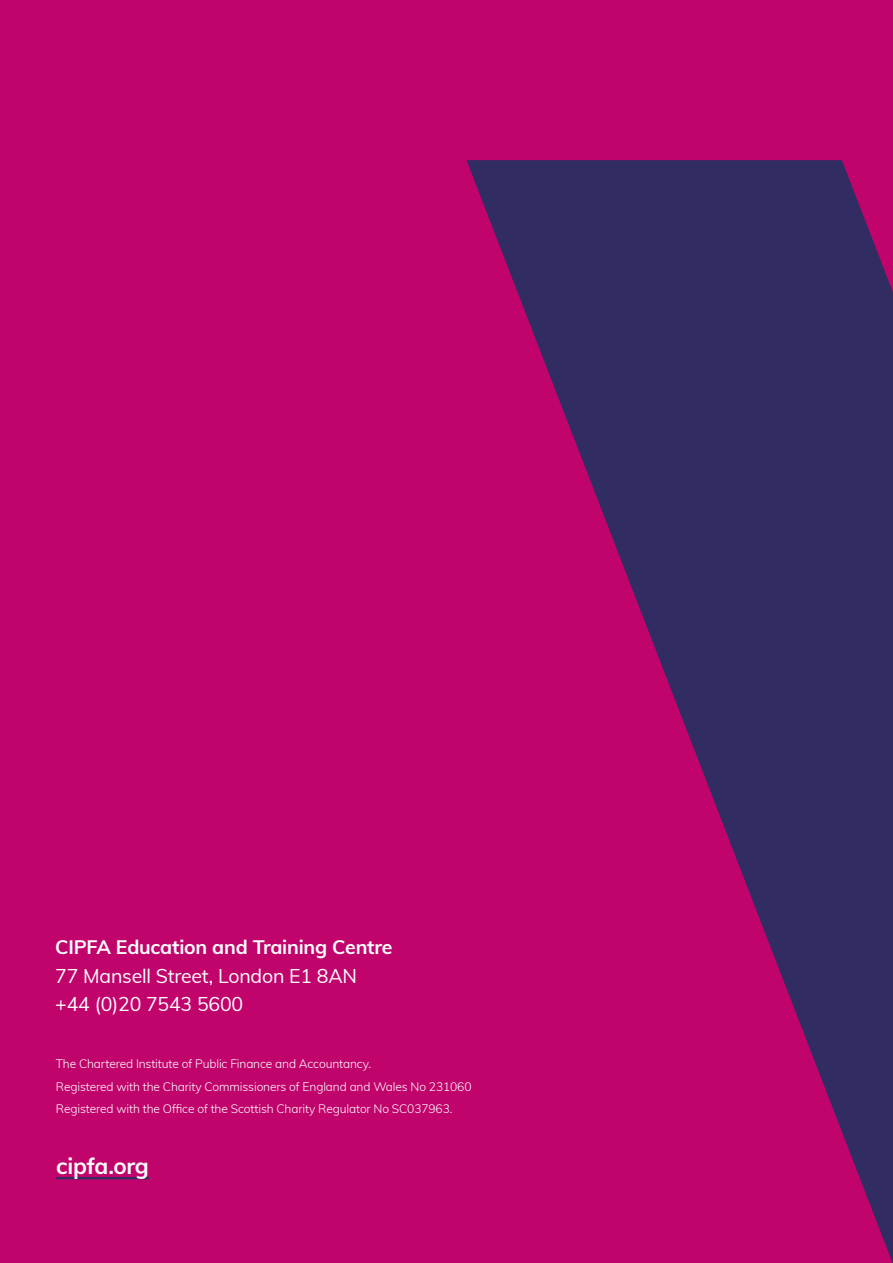
<style>
.page{position:relative;width:893px;height:1263px;background:#c0046c}
.page>*{position:absolute;margin:0;border:0;box-sizing:border-box;transform-origin:0 0}
.t1{font:700 22.5px "Muli";letter-spacing:-.01em;color:#fff}
.t2{font:19.5px/28.5px "Muli";letter-spacing:-.01em;color:#fff}
.t3{font:700 19.5px "Muli";letter-spacing:-.01em;color:#fff}
.t4{font:300 12px/22.5px "Muli";letter-spacing:-.01em;color:#fff}
</style>
<div class="page">
<svg style="left:466px;top:160px;width:427px;height:1103px"></svg>
<hr style="left:56px;top:1177px;width:93px;height:2px;background:#312c62">
<h2 class="t3" style="left:55px;top:933px;width:339px">CIPFA Education and Training Centre</h2>
<h2 class="t2" style="left:55px;top:960px;width:303px">77 Mansell Street, London E1 8AN +44 (0)20 7543 5600</h2>
<p class="t4" style="left:56px;top:1052px;width:417px">The Chartered Institute of Public Finance and Accountancy.<br>Registered with the Charity Commissioners of England and Wales No 231060<br>Registered with the Office of the Scottish Charity Regulator No SC037963.</p>
<h1 class="t1" style="left:56px;top:1149px;width:94px">cipfa.org</h1>
</div>
